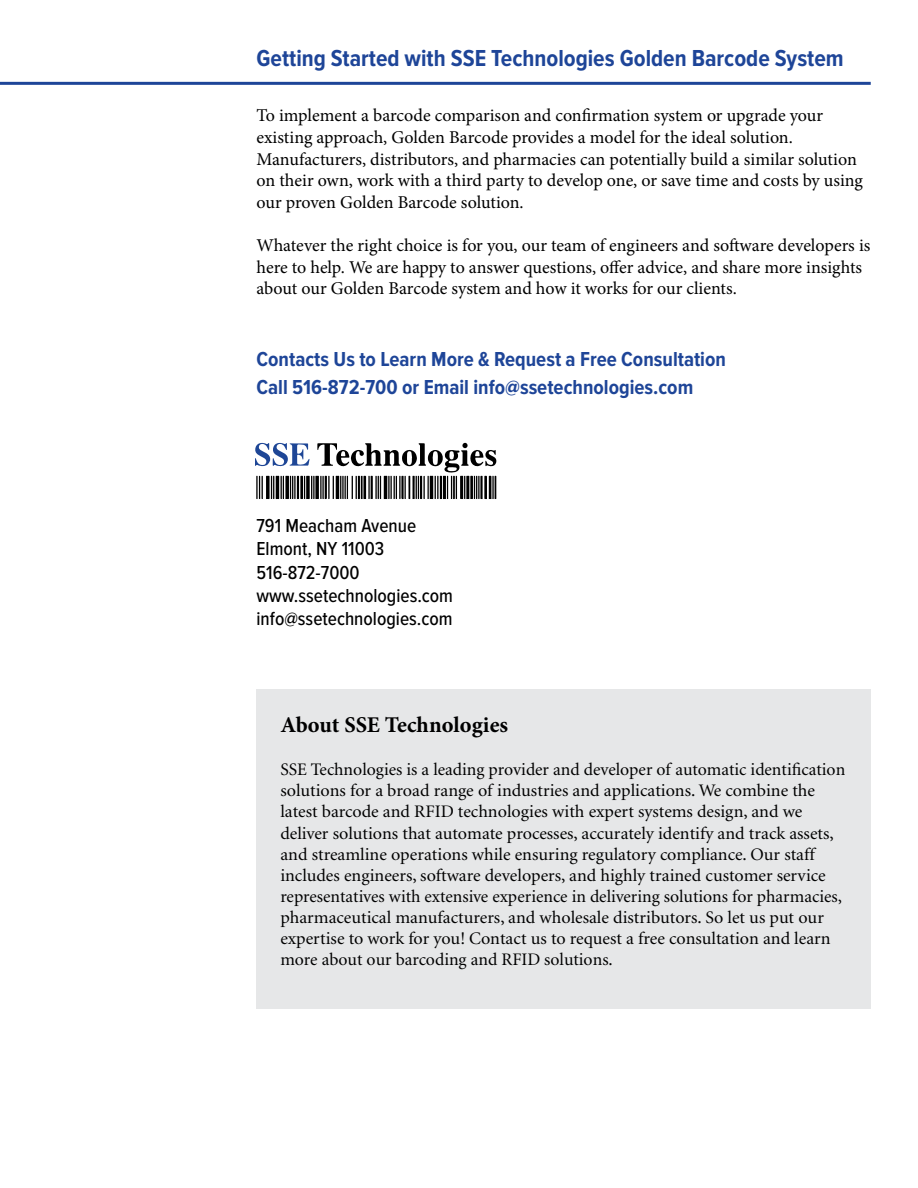
<style>
.page{position:relative;width:918px;height:1188px;background:#fff}
.page>*{position:absolute;margin:0;border:0;box-sizing:border-box;transform-origin:0 0}
.t1{font:700 24px "Proxima Nova Cond";color:#1e4598}
.t2{font:700 22.5px "Minion Pro";color:#000}
.t3{font:700 21px/28.5px "Proxima Nova Cond";color:#1e4598}
.t4{font:500 19.5px/23.4px "Proxima Nova Cond";color:#000}
.t5{font:18px/21.6px "Minion Pro";letter-spacing:-.005em;color:#000}
.t6{font:17.7px/21.1px "Minion";color:#000}
.t7{font:10.65px/12.8px "Myriad Pro";color:#000}
</style>
<div class="page">
<div style="left:256px;top:689px;width:615px;height:320px;background:#e6e7e8"></div>
<hr style="left:0;top:82px;width:871px;height:3px;background:#1e4598">
<svg style="left:255px;top:443px;width:241px;height:56px"></svg>
<h1 class="t1" style="left:256px;top:45px;width:589px">Getting Started with SSE Technologies Golden Barcode System</h1>
<p class="t5" style="left:256px;top:105px;width:608px">To implement a barcode comparison and confirmation system or upgrade your existing approach, Golden Barcode provides a model for the ideal solution.<br>Manufacturers, distributors, and pharmacies can potentially build a similar solution on their own, work with a third party to develop one, or save time and costs by using our proven Golden Barcode solution.</p>
<p class="t5" style="left:256px;top:235px;width:615px">Whatever the right choice is for you, our team of engineers and software developers is here to help. We are happy to answer questions, offer advice, and share more insights about our Golden Barcode system and how it works for our clients.</p>
<p class="t3" style="left:256px;top:346px;width:471px">Contacts Us to Learn More &amp; Request a Free Consultation<br>Call 516-872-700 or Email info@ssetechnologies.com</p>
<p class="t7" style="left:256px;top:511px;width:119px">SSE Technologies<br>791 Meacham Avenue<br>Elmont, New York 11003<br>Phone: (516) 872-7000<br>Toll Free: (800) 729-2444<br>Fax: (516) 872-9074 www.ssetechnologies.com</p>
<p class="t4" style="left:256px;top:515px;width:198px">791 Meacham Avenue<br>Elmont, NY 11003<br>516-872-7000 www.ssetechnologies.com info@ssetechnologies.com</p>
<p class="t2" style="left:280px;top:709px;width:229px">About SSE Technologies</p>
<p class="t6" style="left:280px;top:760px;width:566px">SSE Technologies is a leading provider and developer of automatic identification solutions for a broad range of industries and applications. We combine the latest barcode and RFID technologies with expert systems design, and we deliver solutions that automate processes, accurately identify and track assets, and streamline operations while ensuring regulatory compliance. Our staff includes engineers, software developers, and highly trained customer service representatives with extensive experience in delivering solutions for pharmacies, pharmaceutical manufacturers, and wholesale distributors. So let us put our expertise to work for you! Contact us to request a free consultation and learn more about our barcoding and RFID solutions.</p>
</div>
